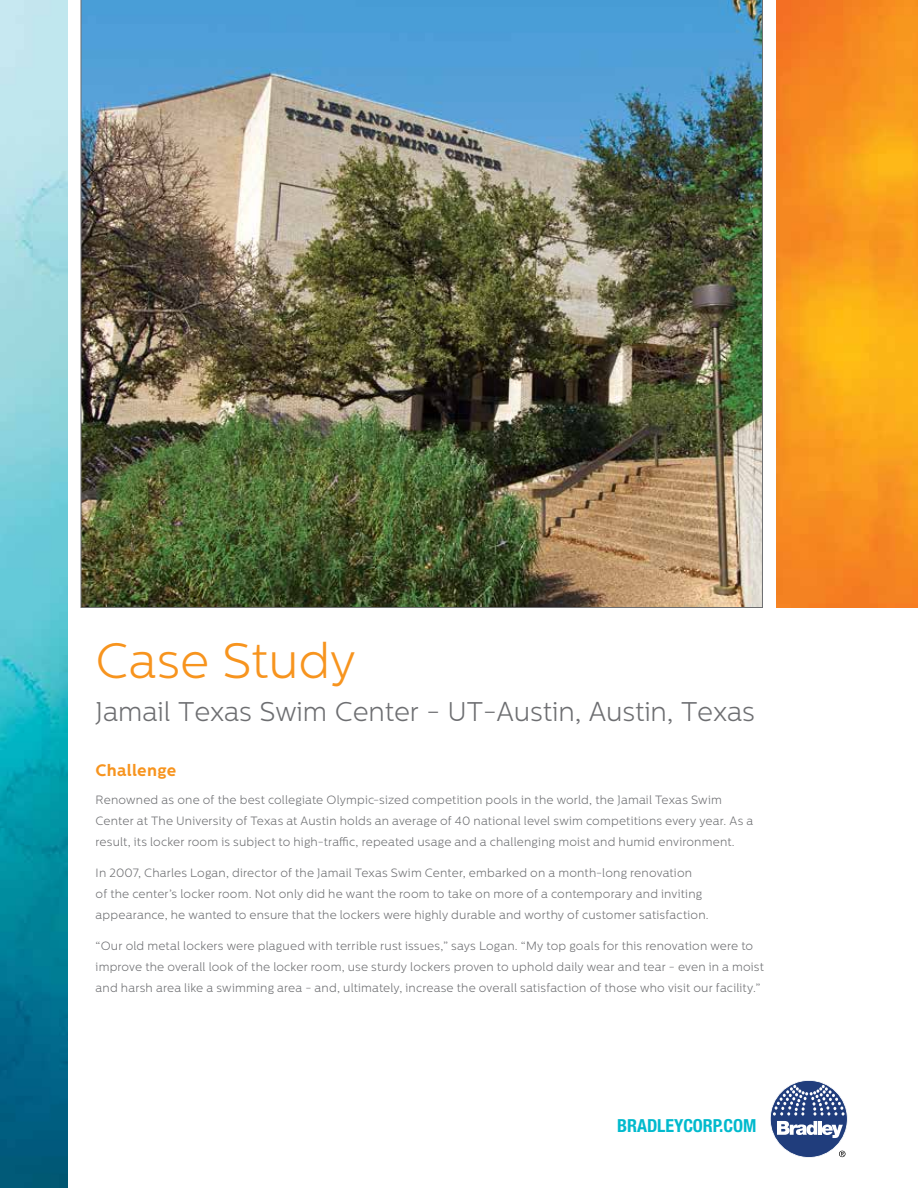
<style>
.page{position:relative;width:918px;height:1188px;background:#fff}
.page>*{position:absolute;margin:0;border:0;box-sizing:border-box;transform-origin:0 0}
.t1{font:300 49.5px "Centrale Sans";color:#f7941e}
.t2{font:300 27px "Centrale Sans";letter-spacing:-.005em;color:#6d6e71}
.t3{font:700 condensed 18px "Helvetica Neue";letter-spacing:-.005em;color:#00bacd}
.t4{font:700 16.5px "Centrale Sans";letter-spacing:.015em;color:#f7941e}
.t5{font:300 12px/21px "Centrale Sans";letter-spacing:.015em;color:#6d6e71}
</style>
<div class="page">
<img style="left:0;top:0;width:68px;height:1188px">
<svg style="left:770px;top:1080px;width:78px;height:78px"></svg>
<img style="left:776px;top:0;width:142px;height:608px">
<img style="left:81px;top:0;width:682px;height:608px">
<h1 class="t1" style="left:96px;top:633px;width:262px">Case Study</h1>
<h2 class="t2" style="left:96px;top:696px;width:661px">Jamail Texas Swim Center - UT-Austin, Austin, Texas</h2>
<h3 class="t4" style="left:96px;top:760px;width:82px">Challenge</h3>
<p class="t5" style="left:96px;top:789px;width:659px">Renowned as one of the best collegiate Olympic-sized competition pools in the world, the Jamail Texas Swim<br>Center at The University of Texas at Austin holds an average of 40 national level swim competitions every year. As a result, its locker room is subject to high-traffic, repeated usage and a challenging moist and humid environment.</p>
<p class="t5" style="left:96px;top:862px;width:615px">In 2007, Charles Logan, director of the Jamail Texas Swim Center, embarked on a month-long renovation<br>of the center’s locker room. Not only did he want the room to take on more of a contemporary and inviting appearance, he wanted to ensure that the lockers were highly durable and worthy of customer satisfaction.</p>
<p class="t5" style="left:96px;top:935px;width:670px">“Our old metal lockers were plagued with terrible rust issues,” says Logan. “My top goals for this renovation were to improve the overall look of the locker room, use sturdy lockers proven to uphold daily wear and tear - even in a moist and harsh area like a swimming area - and, ultimately, increase the overall satisfaction of those who visit our facility.”</p>
<h3 class="t3" style="left:617px;top:1115px;width:141px">BRADLEYCORP.COM</h3>
</div>
